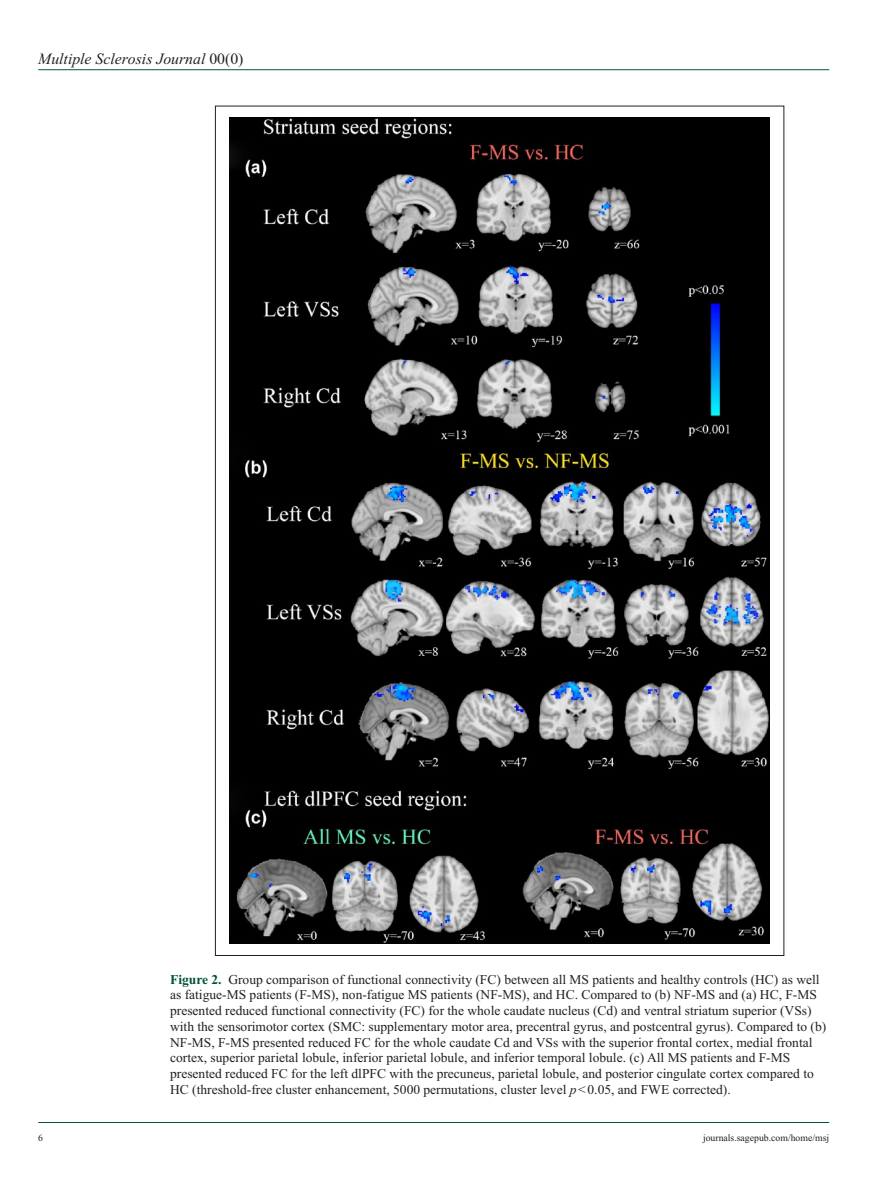
<style>
.page{position:relative;width:893px;height:1191px;background:#fff}
.page>*{position:absolute;margin:0;border:0;box-sizing:border-box;transform-origin:0 0}
.t1{font:italic 15.75px "Times New Roman";color:#231f20}
.t2{font:13.5px/15.8px "Times New Roman";color:#231f20}
.t3{font:9.75px "Times New Roman";color:#231f20}
.s1{font-style:normal}
.s2{font-weight:700;color:#015436}
.s3{font-style:italic}
</style>
<div class="page">
<hr style="left:38px;top:69px;width:791px;height:1px;background:#015436">
<hr style="left:38px;top:1122px;width:791px;height:1px;background:#015436">
<img style="left:230px;top:118px;width:540px;height:825px">
<p class="t1" style="left:38px;top:53px;width:207px">Multiple Sclerosis Journal <span class="s1">00(0)</span></p>
<p class="t2" style="left:170px;top:972px;width:658px"><span class="s2">Figure 2.</span> Group comparison of functional connectivity (FC) between all MS patients and healthy controls (HC) as well as fatigue-MS patients (F-MS), non-fatigue MS patients (NF-MS), and HC. Compared to (b) NF-MS and (a) HC, F-MS presented reduced functional connectivity (FC) for the whole caudate nucleus (Cd) and ventral striatum superior (VSs) with the sensorimotor cortex (SMC: supplementary motor area, precentral gyrus, and postcentral gyrus). Compared to (b)<br>NF-MS, F-MS presented reduced FC for the whole caudate Cd and VSs with the superior frontal cortex, medial frontal cortex, superior parietal lobule, inferior parietal lobule, and inferior temporal lobule. (c) All MS patients and F-MS presented reduced FC for the left dlPFC with the precuneus, parietal lobule, and posterior cingulate cortex compared to HC (threshold-free cluster enhancement, 5000 permutations, cluster level <span class="s3">p</span> &lt; 0.05, and FWE corrected).</p>
<p class="t3" style="left:38px;top:1134px;width:6px">6</p>
<p class="t3" style="left:703px;top:1134px;width:128px">journals.sagepub.com/home/msj</p>
</div>
